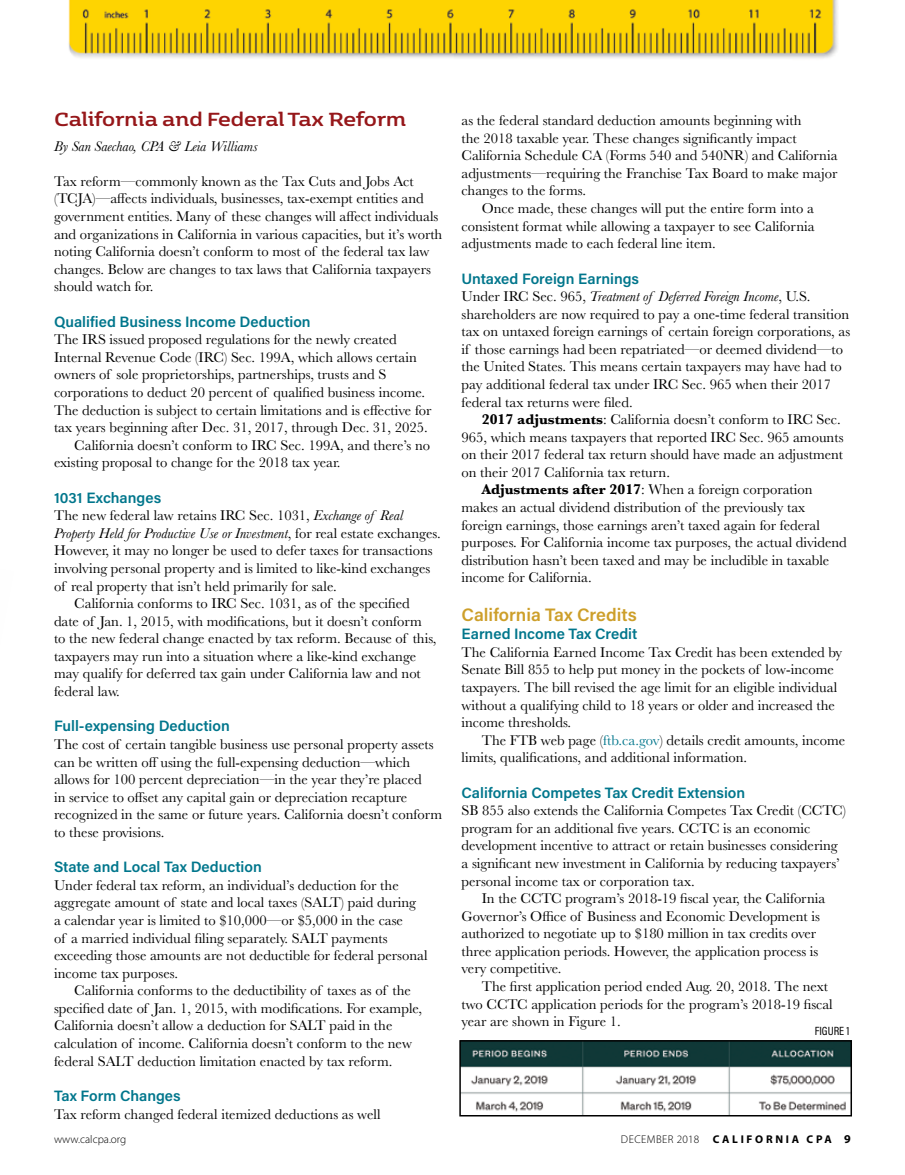
<style>
.page{position:relative;width:905px;height:1175px;background:#fff}
.page>*{position:absolute;margin:0;border:0;box-sizing:border-box;transform-origin:0 0}
.t1{font:700 22.5px "Kobenhavn";color:#96171a}
.t2{font:600 18px "Acumin Pro";color:#cd9f2a}
.t3{font:600 15px "Acumin Pro";color:#00768c}
.t4{font:14.7px/17.5px "Baskerville";color:#000}
.t5{font:italic 14.7px "Baskerville";color:#000}
.t6{font:12px "Acumin Pro Cond";color:#000}
.t7{font:700 11.25px "Myriad Pro";letter-spacing:.24em;color:#000}
.t8{font:300 11.25px "Myriad Pro";color:#000}
.s1{font-style:italic}
.s2{font-style:normal}
.s3{font-weight:700}
.s4{color:#00768c}
.s5{font-weight:300}
.s6{font-size:12px}
</style>
<div class="page">
<img style="left:462px;top:1043px;width:387px;height:70px">
<div style="left:459px;top:1040px;width:393px;height:76px;border:2px solid #000"></div>
<img style="left:68px;top:0;width:770px;height:59px">
<h1 class="t1" style="left:54px;top:103px;width:353px">California and Federal Tax Reform</h1>
<p class="t5" style="left:54px;top:136px;width:205px">By San Saechao, CPA &amp; Leia Williams</p>
<p class="t4" style="left:54px;top:172px;width:390px">Tax reform—commonly known as the Tax Cuts and Jobs Act (TCJA)—affects individuals, businesses, tax-exempt entities and government entities. Many of these changes will affect individuals and organizations in California in various capacities, but it’s worth noting California doesn’t conform to most of the federal tax law changes. Below are changes to tax laws that California taxpayers should watch for.</p>
<p class="t3" style="left:54px;top:311px;width:258px">Qualified Business Income Deduction</p>
<p class="t4" style="left:54px;top:331px;width:344px">The IRS issued proposed regulations for the newly created</p>
<p class="t4" style="left:54px;top:348px;width:364px">Internal Revenue Code (IRC) Sec. 199A, which allows certain</p>
<p class="t4" style="left:54px;top:366px;width:334px">owners of sole proprietorships, partnerships, trusts and S</p>
<p class="t4" style="left:54px;top:383px;width:373px">corporations to deduct 20 percent of qualified business income.</p>
<p class="t4" style="left:54px;top:401px;width:379px">The deduction is subject to certain limitations and is effective for</p>
<p class="t4" style="left:54px;top:419px;width:375px">tax years beginning after Dec. 31, 2017, through Dec. 31, 2025.</p>
<p class="t4" style="left:74px;top:436px;width:357px">California doesn’t conform to IRC Sec. 199A, and there’s no</p>
<p class="t4" style="left:54px;top:454px;width:288px">existing proposal to change for the 2018 tax year.</p>
<p class="t3" style="left:54px;top:487px;width:109px">1031 Exchanges</p>
<p class="t4" style="left:54px;top:507px;width:351px">The new federal law retains IRC Sec. 1031, <span class="s1">Exchange of Real</span></p>
<p class="t5" style="left:54px;top:523px;width:388px">Property Held for Productive Use or Investment<span class="s2">, for real estate exchanges.</span></p>
<p class="t4" style="left:54px;top:542px;width:380px">However, it may no longer be used to defer taxes for transactions</p>
<p class="t4" style="left:54px;top:559px;width:378px">involving personal property and is limited to like-kind exchanges</p>
<p class="t4" style="left:54px;top:577px;width:284px">of real property that isn’t held primarily for sale.</p>
<p class="t4" style="left:74px;top:595px;width:337px">California conforms to IRC Sec. 1031, as of the specified</p>
<p class="t4" style="left:54px;top:612px;width:369px">date of Jan. 1, 2015, with modifications, but it doesn’t conform</p>
<p class="t4" style="left:54px;top:630px;width:384px">to the new federal change enacted by tax reform. Because of this,</p>
<p class="t4" style="left:54px;top:647px;width:364px">taxpayers may run into a situation where a like-kind exchange</p>
<p class="t4" style="left:54px;top:665px;width:368px">may qualify for deferred tax gain under California law and not</p>
<p class="t4" style="left:54px;top:682px;width:67px">federal law.</p>
<p class="t3" style="left:54px;top:715px;width:177px">Full-expensing Deduction</p>
<p class="t4" style="left:54px;top:735px;width:390px">The cost of certain tangible business use personal property assets can be written off using the full-expensing deduction—which allows for 100 percent depreciation—in the year they’re placed<br>in service to offset any capital gain or depreciation recapture recognized in the same or future years. California doesn’t conform to these provisions.</p>
<p class="t3" style="left:54px;top:856px;width:209px">State and Local Tax Deduction</p>
<p class="t4" style="left:54px;top:876px;width:375px">Under federal tax reform, an individual’s deduction for the aggregate amount of state and local taxes (SALT) paid during<br>a calendar year is limited to $10,000—or $5,000 in the case<br>of a married individual filing separately. SALT payments exceeding those amounts are not deductible for federal personal income tax purposes.</p>
<p class="t4" style="left:54px;top:982px;width:369px;text-indent:20px">California conforms to the deductibility of taxes as of the specified date of Jan. 1, 2015, with modifications. For example, California doesn’t allow a deduction for SALT paid in the calculation of income. California doesn’t conform to the new federal SALT deduction limitation enacted by tax reform.</p>
<p class="t3" style="left:54px;top:1085px;width:128px">Tax Form Changes</p>
<p class="t4" style="left:54px;top:1105px;width:328px">Tax reform changed federal itemized deductions as well</p>
<p class="t4" style="left:461px;top:112px;width:341px">as the federal standard deduction amounts beginning with</p>
<p class="t4" style="left:461px;top:129px;width:337px">the 2018 taxable year. These changes significantly impact</p>
<p class="t4" style="left:461px;top:147px;width:377px">California Schedule CA (Forms 540 and 540NR) and California</p>
<p class="t4" style="left:461px;top:165px;width:377px">adjustments—requiring the Franchise Tax Board to make major</p>
<p class="t4" style="left:461px;top:182px;width:126px">changes to the forms.</p>
<p class="t4" style="left:482px;top:200px;width:333px">Once made, these changes will put the entire form into a</p>
<p class="t4" style="left:461px;top:217px;width:354px">consistent format while allowing a taxpayer to see California</p>
<p class="t4" style="left:461px;top:235px;width:256px">adjustments made to each federal line item.</p>
<p class="t3" style="left:461px;top:268px;width:179px">Untaxed Foreign Earnings</p>
<p class="t4" style="left:461px;top:288px;width:390px">Under IRC Sec. 965, <span class="s1">Treatment of Deferred Foreign Income</span>, U.S. shareholders are now required to pay a one-time federal transition tax on untaxed foreign earnings of certain foreign corporations, as if those earnings had been repatriated—or deemed dividend—to the United States. This means certain taxpayers may have had to pay additional federal tax under IRC Sec. 965 when their 2017 federal tax returns were filed.</p>
<p class="t4" style="left:482px;top:411px;width:360px"><span class="s3">2017 adjustments</span>: California doesn’t conform to IRC Sec.</p>
<p class="t4" style="left:461px;top:428px;width:383px">965, which means taxpayers that reported IRC Sec. 965 amounts</p>
<p class="t4" style="left:461px;top:446px;width:383px">on their 2017 federal tax return should have made an adjustment</p>
<p class="t4" style="left:461px;top:463px;width:210px">on their 2017 California tax return.</p>
<p class="t4" style="left:482px;top:481px;width:332px"><span class="s3">Adjustments after 2017</span>: When a foreign corporation</p>
<p class="t4" style="left:461px;top:498px;width:345px">makes an actual dividend distribution of the previously tax</p>
<p class="t4" style="left:461px;top:516px;width:360px">foreign earnings, those earnings aren’t taxed again for federal</p>
<p class="t4" style="left:461px;top:534px;width:387px">purposes. For California income tax purposes, the actual dividend</p>
<p class="t4" style="left:461px;top:551px;width:369px">distribution hasn’t been taxed and may be includible in taxable</p>
<p class="t4" style="left:461px;top:569px;width:132px">income for California.</p>
<p class="t2" style="left:461px;top:602px;width:177px">California Tax Credits</p>
<p class="t3" style="left:461px;top:623px;width:177px">Earned Income Tax Credit</p>
<p class="t4" style="left:461px;top:643px;width:382px">The California Earned Income Tax Credit has been extended by Senate Bill 855 to help put money in the pockets of low-income taxpayers. The bill revised the age limit for an eligible individual without a qualifying child to 18 years or older and increased the income thresholds.</p>
<p class="t4" style="left:461px;top:731px;width:385px;text-indent:20px">The FTB web page (<span class="s4">ftb.ca.gov</span>) details credit amounts, income limits, qualifications, and additional information.</p>
<p class="t3" style="left:461px;top:782px;width:285px">California Competes Tax Credit Extension</p>
<p class="t4" style="left:461px;top:802px;width:386px">SB 855 also extends the California Competes Tax Credit (CCTC) program for an additional five years. CCTC is an economic development incentive to attract or retain businesses considering a significant new investment in California by reducing taxpayers’ personal income tax or corporation tax.</p>
<p class="t4" style="left:461px;top:889px;width:365px;text-indent:20px">In the CCTC program’s 2018-19 fiscal year, the California Governor’s Office of Business and Economic Development is authorized to negotiate up to $180 million in tax credits over three application periods. However, the application process is very competitive.</p>
<p class="t4" style="left:461px;top:977px;width:373px;text-indent:20px">The first application period ended Aug. 20, 2018. The next two CCTC application periods for the program’s 2018-19 fiscal year are shown in Figure 1.</p>
<p class="t6" style="left:814px;top:1023px;width:36px">FIGURE 1</p>
<p class="t8" style="left:54px;top:1132px;width:74px">www.calcpa.org</p>
<p class="t7" style="left:621px;top:1131px;width:231px"><span class="s5">DECEMBER 2018</span> CALIFORNIA CPA <span class="s6">9</span></p>
</div>
